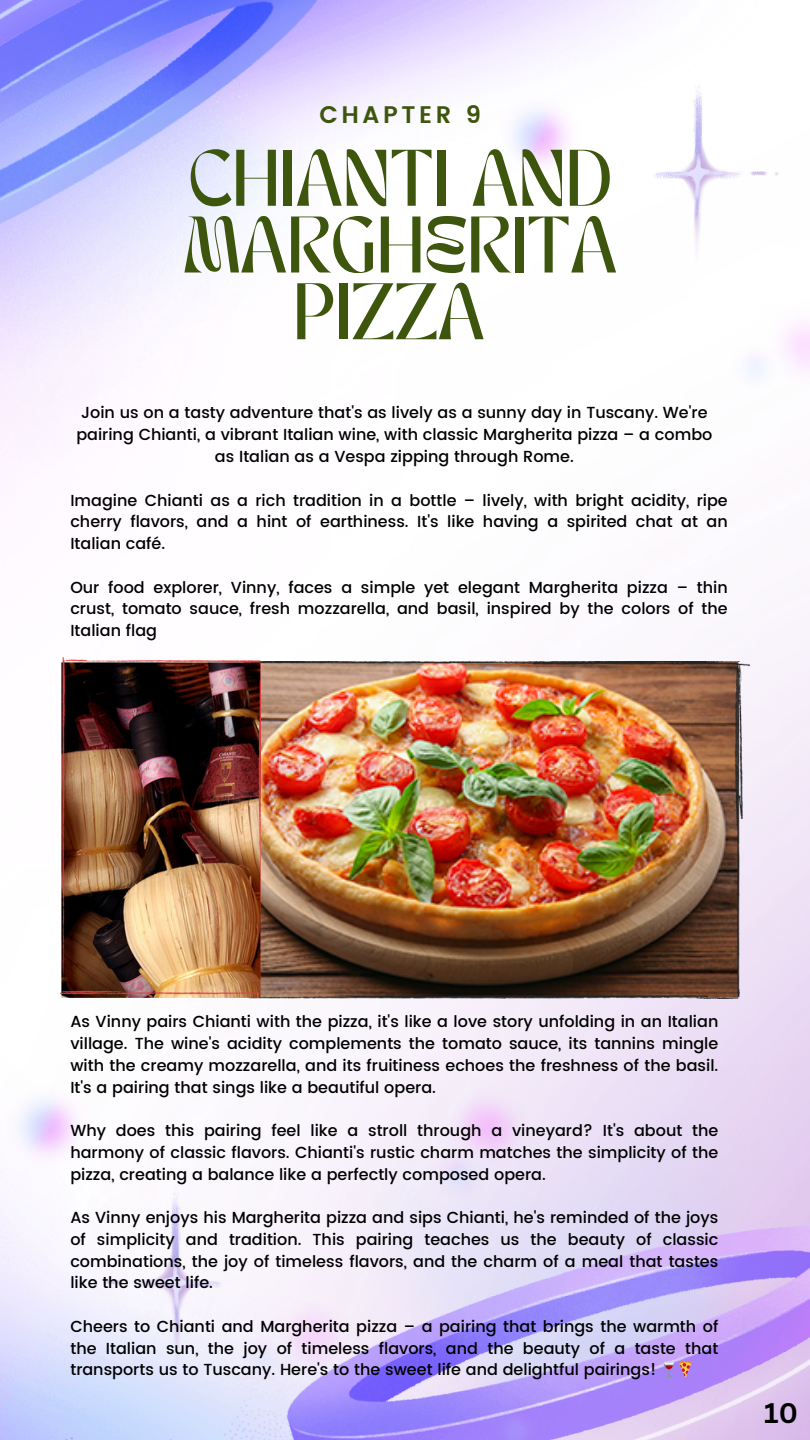
<style>
.page{position:relative;width:810px;height:1440px;background:#fff}
.page>*{position:absolute;margin:0;border:0;box-sizing:border-box;transform-origin:0 0}
.t1{font:56px/66.8px "TANMERINGUE";color:#3d550c;text-align:center}
.t2{font:700 27.6px "Canva Sans";color:#000}
.t3{font:600 24px "Poppins";letter-spacing:.15em;color:#3d550c}
.t4{font:500 16px/21.8px "Poppins";color:#000;text-align:justify}
</style>
<div class="page">
<img style="left:542px;top:950px;width:268px;height:490px">
<img style="left:0;top:0;width:458px;height:568px">
<img style="left:0;top:998px;width:542px;height:442px">
<img style="left:75px;top:1189px;width:161px;height:212px">
<img style="left:639px;top:81px;width:158px;height:209px">
<img style="left:261px;top:661px;width:489px;height:337px">
<img style="left:60px;top:657px;width:201px;height:341px">
<svg style="left:664px;top:1361px;width:28px;height:16px"></svg>
<p class="t3" style="left:319px;top:100px;width:163px">CHAPTER 9</p>
<p class="t1" style="left:183px;top:154px;width:435px">CHIANTI AND<br>MARGHERITA<br>PIZZA</p>
<p class="t4" style="left:76px;top:402px;width:638px;text-align:center">Join us on a tasty adventure that's as lively as a sunny day in Tuscany. We're pairing Chianti, a vibrant Italian wine, with classic Margherita pizza – a combo as Italian as a Vespa zipping through Rome.</p>
<p class="t4" style="left:70px;top:489px;width:659px">Imagine Chianti as a rich tradition in a bottle – lively, with bright acidity, ripe cherry flavors, and a hint of earthiness. It's like having a spirited chat at an Italian café.</p>
<p class="t4" style="left:70px;top:576px;width:659px">Our food explorer, Vinny, faces a simple yet elegant Margherita pizza – thin crust, tomato sauce, fresh mozzarella, and basil, inspired by the colors of the Italian flag</p>
<p class="t4" style="left:70px;top:1011px;width:650px">As Vinny pairs Chianti with the pizza, it's like a love story unfolding in an Italian village. The wine's acidity complements the tomato sauce, its tannins mingle with the creamy mozzarella, and its fruitiness echoes the freshness of the basil.<br>It's a pairing that sings like a beautiful opera.</p>
<p class="t4" style="left:70px;top:1120px;width:649px">Why does this pairing feel like a stroll through a vineyard? It's about the harmony of classic flavors. Chianti's rustic charm matches the simplicity of the pizza, creating a balance like a perfectly composed opera.</p>
<p class="t4" style="left:70px;top:1207px;width:649px">As Vinny enjoys his Margherita pizza and sips Chianti, he's reminded of the joys of simplicity and tradition. This pairing teaches us the beauty of classic combinations, the joy of timeless flavors, and the charm of a meal that tastes like the sweet life.</p>
<p class="t4" style="left:70px;top:1315px;width:649px">Cheers to Chianti and Margherita pizza – a pairing that brings the warmth of the Italian sun, the joy of timeless flavors, and the beauty of a taste that transports us to Tuscany. Here's to the sweet life and delightful pairings!</p>
<p class="t2" style="left:764px;top:1394px;width:35px">10</p>
</div>
